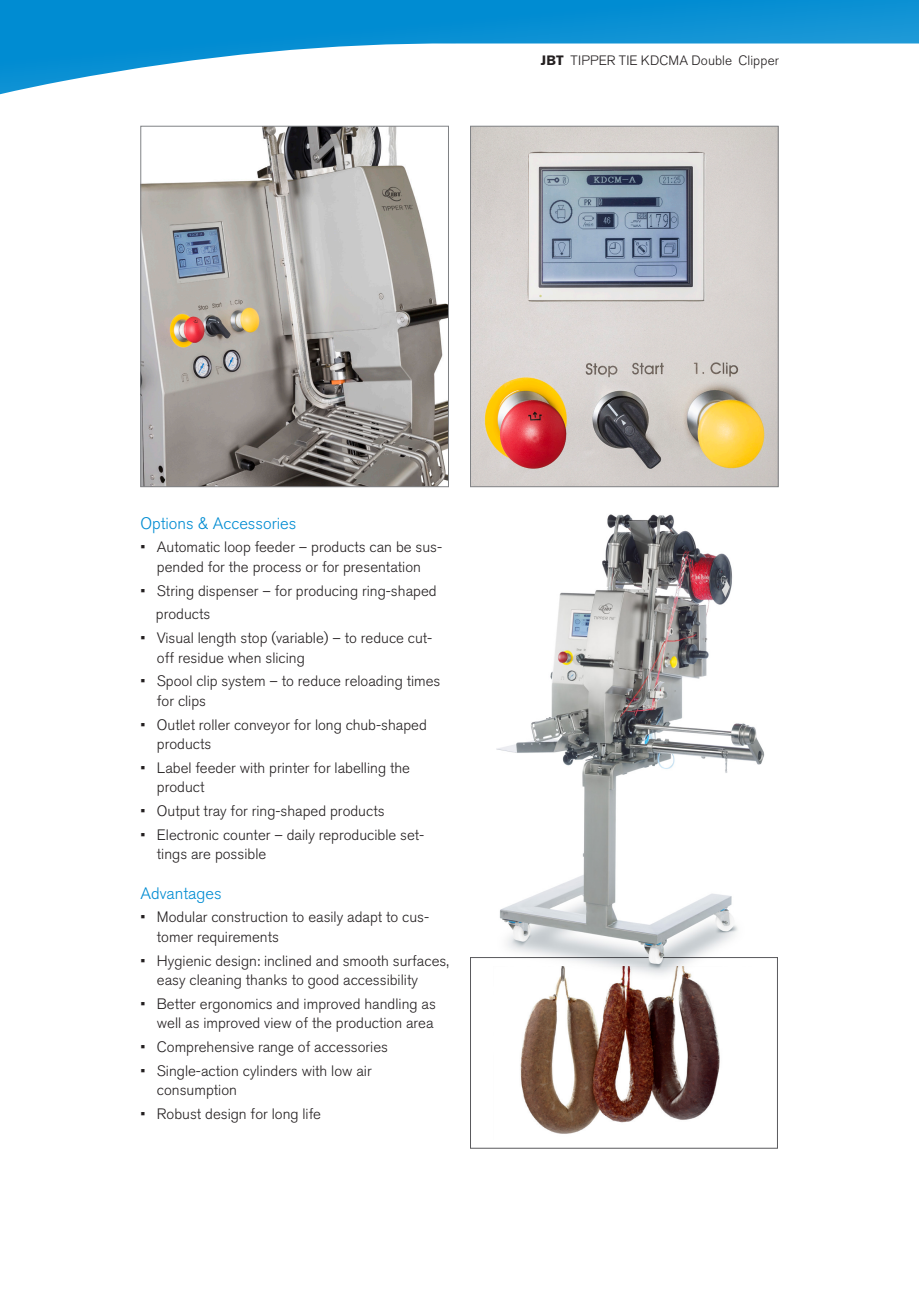
<style>
.page{position:relative;width:919px;height:1289px;background:#fff}
.page>*{position:absolute;margin:0;border:0;box-sizing:border-box;transform-origin:0 0}
.Zwischentitel{font:300 16.5px "Akzidenz Grotesk Pro";color:#008cd2}
.Fliesstext{font:300 15px/19.5px "Akzidenz Grotesk Pro";color:#231f20}
.t1{font:300 13.5px "Akzidenz Grotesk Pro";letter-spacing:.01em;color:#231f20}
.s1{font-weight:700}
</style>
<div class="page">
<img style="left:520px;top:979px;width:200px;height:155px">
<img style="left:470px;top:723px;width:308px;height:256px">
<img style="left:495px;top:610px;width:241px;height:353px">
<svg style="left:0;top:0;width:918px;height:610px"></svg>
<p class="t1" style="left:540px;top:52px;width:240px"><span class="s1">JBT</span> TIPPER TIE KDCMA Double Clipper</p>
<p class="Zwischentitel" style="left:140px;top:512px;width:157px">Options &amp; Accessories</p>
<p class="Fliesstext" style="left:140px;top:537px;width:303px;text-align:center">• Automatic loop feeder – products can be sus&shy;pended for the process or for presentation</p>
<p class="Fliesstext" style="left:140px;top:580px;width:298px">• String dispenser – for producing ring-shaped</p>
<p class="Fliesstext" style="left:156px;top:604px;width:56px">products</p>
<p class="Fliesstext" style="left:157px;top:628px;width:277px;text-indent:-16px">• Visual length stop (variable) – to reduce cut&shy;off residue when slicing</p>
<p class="Fliesstext" style="left:157px;top:671px;width:285px;text-indent:-16px">• Spool clip system – to reduce reloading times for clips</p>
<p class="Fliesstext" style="left:157px;top:714px;width:271px;text-indent:-16px">• Outlet roller conveyor for long chub-shaped products</p>
<p class="Fliesstext" style="left:157px;top:758px;width:254px;text-indent:-16px">• Label feeder with printer for labelling the product</p>
<p class="Fliesstext" style="left:140px;top:801px;width:246px">• Output tray for ring-shaped products</p>
<p class="Fliesstext" style="left:157px;top:825px;width:269px;text-indent:-16px">• Electronic counter – daily reproducible set&shy;tings are possible</p>
<p class="Zwischentitel" style="left:140px;top:882px;width:83px">Advantages</p>
<p class="Fliesstext" style="left:157px;top:907px;width:274px;text-indent:-16px">• Modular construction to easily adapt to cus&shy;tomer requirements</p>
<p class="Fliesstext" style="left:157px;top:950px;width:293px;text-indent:-16px">• Hygienic design: inclined and smooth surfaces, easy cleaning thanks to good accessibility</p>
<p class="Fliesstext" style="left:140px;top:993px;width:297px;text-align:right">• Better ergonomics and improved handling as well as improved view of the production area</p>
<p class="Fliesstext" style="left:140px;top:1037px;width:249px">• Comprehensive range of accessories</p>
<p class="Fliesstext" style="left:157px;top:1060px;width:216px;text-indent:-16px">• Single-action cylinders with low air consumption</p>
<p class="Fliesstext" style="left:140px;top:1104px;width:182px">• Robust design for long life</p>
</div>
